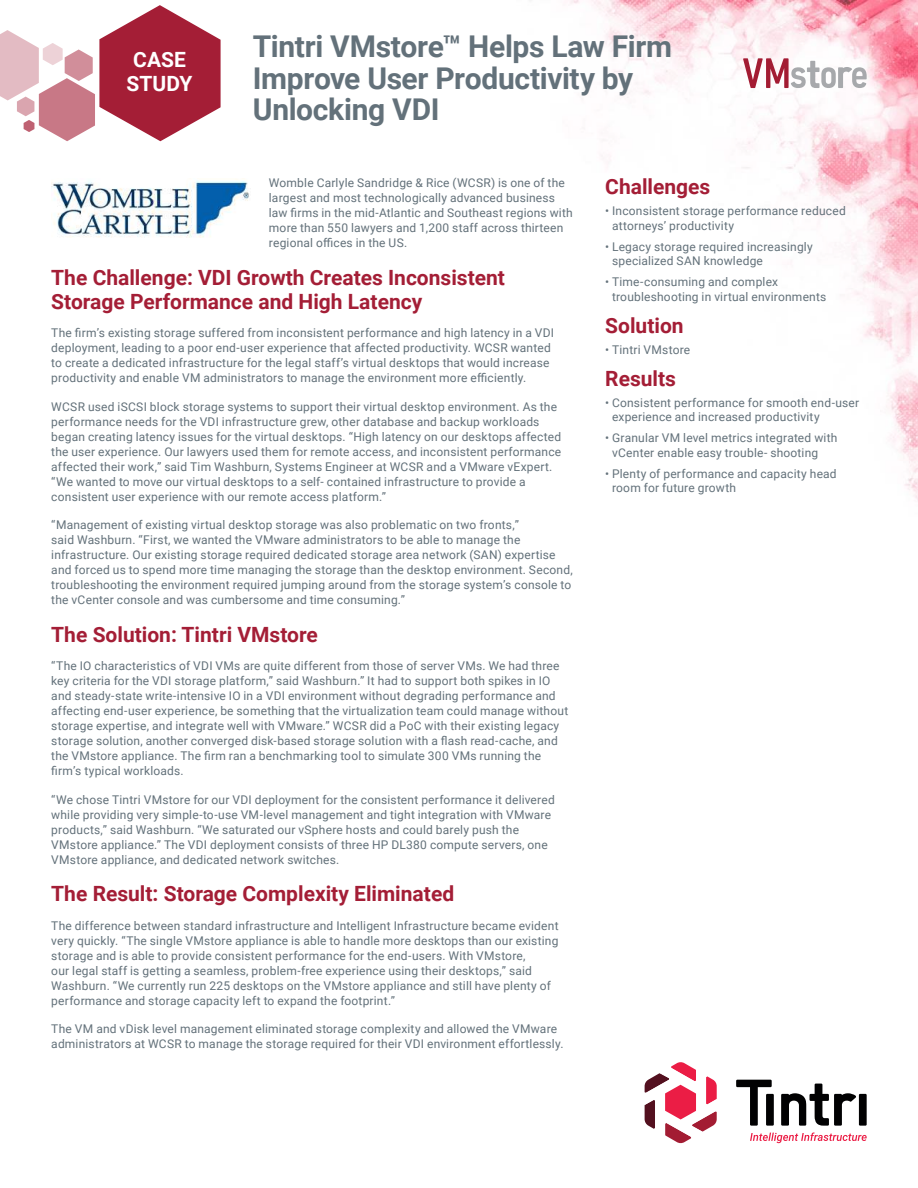
<style>
.page{position:relative;width:918px;height:1188px;background:#fff}
.page>*{position:absolute;margin:0;border:0;box-sizing:border-box;transform-origin:0 0}
.t1{font:700 30px/31.5px "Roboto";letter-spacing:-.01em;color:#63717a}
.t2{font:700 21px/24px "Roboto";color:#a41e36}
.t3{font:700 21px/24px "Roboto";color:#fff;text-align:center}
.t4{font:12px/15px "Roboto";letter-spacing:.015em;color:#63717a}
</style>
<div class="page">
<img style="left:570px;top:0;width:348px;height:501px">
<svg style="left:0;top:5px;width:221px;height:136px"></svg>
<svg style="left:750px;top:1132px;width:117px;height:11px"></svg>
<svg style="left:736px;top:1080px;width:36px;height:46px"></svg>
<div style="left:859px;top:1094px;width:8px;height:32px;background:#010102"></div>
<svg style="left:781px;top:1084px;width:75px;height:42px"></svg>
<div style="left:766px;top:1094px;width:8px;height:32px;background:#010102"></div>
<svg style="left:645px;top:1062px;width:72px;height:81px"></svg>
<svg style="left:743px;top:58px;width:124px;height:30px"></svg>
<img style="left:51px;top:179px;width:198px;height:58px">
<h2 class="t3" style="left:127px;top:50px;width:67px">CASE<br>STUDY</h2>
<h1 class="t1" style="left:253px;top:34px;width:421px">Tintri VMstore™ Helps Law Firm<br>Improve User Productivity by<br>Unlocking VDI</h1>
<p class="t4" style="left:269px;top:176px;width:305px">Womble Carlyle Sandridge &amp; Rice (WCSR) is one of the largest and most technologically advanced business law 昀椀rms in the mid-Atlantic and Southeast regions with more than 550 lawyers and 1,200 staff across thirteen regional o昀케ces in the US.</p>
<h2 class="t2" style="left:51px;top:267px;width:455px">The Challenge: VDI Growth Creates Inconsistent<br>Storage Performance and High Latency</h2>
<p class="t4" style="left:51px;top:325px;width:504px">The 昀椀rm’s existing storage suffered from inconsistent performance and high latency in a VDI deployment, leading to a poor end-user experience that affected productivity. WCSR wanted to create a dedicated infrastructure for the legal staff’s virtual desktops that would increase productivity and enable VM administrators to manage the environment more e昀케ciently.</p>
<p class="t4" style="left:51px;top:398px;width:511px">WCSR used iSCSI block storage systems to support their virtual desktop environment. As the performance needs for the VDI infrastructure grew, other database and backup workloads began creating latency issues for the virtual desktops. “High latency on our desktops affected the user experience. Our lawyers used them for remote access, and inconsistent performance affected their work,” said Tim Washburn, Systems Engineer at WCSR and a VMware vExpert. “We wanted to move our virtual desktops to a self- contained infrastructure to provide a consistent user experience with our remote access platform.”</p>
<p class="t4" style="left:51px;top:517px;width:523px">“Management of existing virtual desktop storage was also problematic on two fronts,”<br>said Washburn. “First, we wanted the VMware administrators to be able to manage the infrastructure. Our existing storage required dedicated storage area network (SAN) expertise and forced us to spend more time managing the storage than the desktop environment. Second, troubleshooting the environment required jumping around from the storage system’s console to the vCenter console and was cumbersome and time consuming.”</p>
<h2 class="t2" style="left:51px;top:624px;width:268px">The Solution: Tintri VMstore</h2>
<p class="t4" style="left:51px;top:658px;width:519px">“The IO characteristics of VDI VMs are quite different from those of server VMs. We had three key criteria for the VDI storage platform,” said Washburn.” It had to support both spikes in IO and steady-state write-intensive IO in a VDI environment without degrading performance and affecting end-user experience, be something that the virtualization team could manage without storage expertise, and integrate well with VMware.” WCSR did a PoC with their existing legacy storage solution, another converged disk-based storage solution with a 昀氀ash read-cache, and the VMstore appliance. The 昀椀rm ran a benchmarking tool to simulate 300 VMs running the<br>昀椀rm’s typical workloads.</p>
<p class="t4" style="left:51px;top:791px;width:505px">“We chose Tintri VMstore for our VDI deployment for the consistent performance it delivered while providing very simple-to-use VM-level management and tight integration with VMware products,” said Washburn. “We saturated our vSphere hosts and could barely push the VMstore appliance.” The VDI deployment consists of three HP DL380 compute servers, one VMstore appliance, and dedicated network switches.</p>
<h2 class="t2" style="left:51px;top:884px;width:404px">The Result: Storage Complexity Eliminated</h2>
<p class="t4" style="left:51px;top:917px;width:509px">The difference between standard infrastructure and Intelligent Infrastructure became evident very quickly. “The single VMstore appliance is able to handle more desktops than our existing storage and is able to provide consistent performance for the end-users. With VMstore,<br>our legal staff is getting a seamless, problem-free experience using their desktops,” said Washburn. “We currently run 225 desktops on the VMstore appliance and still have plenty of performance and storage capacity left to expand the footprint.”</p>
<p class="t4" style="left:51px;top:1021px;width:514px">The VM and vDisk level management eliminated storage complexity and allowed the VMware administrators at WCSR to manage the storage required for their VDI environment effortlessly.</p>
<h2 class="t2" style="left:605px;top:176px;width:107px">Challenges</h2>
<p class="t4" style="left:612px;top:204px;width:235px;line-height:14.4px;text-indent:-7px">• Inconsistent storage performance reduced attorneys’ productivity</p>
<p class="t4" style="left:612px;top:240px;width:202px;line-height:14.4px;text-indent:-7px">• Legacy storage required increasingly specialized SAN knowledge</p>
<p class="t4" style="left:612px;top:276px;width:216px;line-height:14.4px;text-indent:-7px">• Time-consuming and complex troubleshooting in virtual environments</p>
<h2 class="t2" style="left:605px;top:315px;width:80px">Solution</h2>
<p class="t4" style="left:605px;top:343px;width:87px">• Tintri VMstore</p>
<h2 class="t2" style="left:605px;top:368px;width:72px">Results</h2>
<p class="t4" style="left:612px;top:396px;width:249px;line-height:14.4px;text-indent:-7px">• Consistent performance for smooth end-user experience and increased productivity</p>
<p class="t4" style="left:612px;top:432px;width:227px;line-height:14.4px;text-indent:-7px">• Granular VM level metrics integrated with vCenter enable easy trouble- shooting</p>
<p class="t4" style="left:612px;top:467px;width:226px;line-height:14.4px;text-indent:-7px">• Plenty of performance and capacity head room for future growth</p>
</div>
